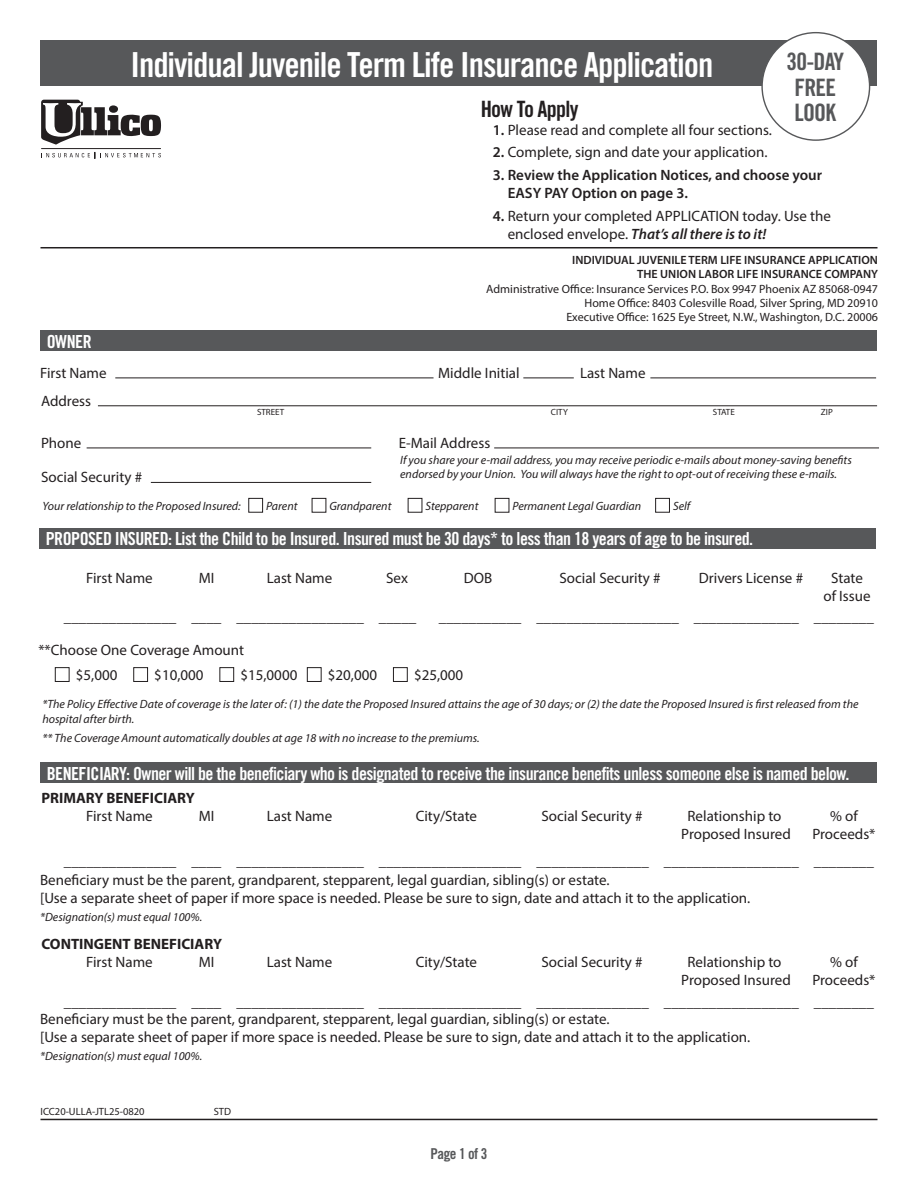
<style>
.page{position:relative;width:918px;height:1188px;background:#fff}
.page>*{position:absolute;margin:0;border:0;box-sizing:border-box;transform-origin:0 0}
.t1{font:34.5px "Trade Gothic Bold Cond Twenty";letter-spacing:-.03em;color:#fff}
.t2{font:24px/25.5px "Trade Gothic Bold Cond Twenty";letter-spacing:-.03em;color:#57585a;text-align:center}
.t3{font:22.5px "Trade Gothic Bold Cond Twenty";letter-spacing:-.03em;color:#231f20}
.t4{font:18px "Trade Gothic Bold Cond Twenty";letter-spacing:-.03em;color:#fff}
.t5{font:15px/18px "Myriad Pro";color:#231f20}
.t6{font:600 15px/18px "Myriad Pro";color:#231f20}
.t7{font:700 15px "Myriad Pro";color:#231f20}
.t8{font:15px "Trade Gothic Bold Cond Twenty";letter-spacing:-.03em;color:#57585a}
.t9{font:italic 12px/14.4px "Myriad Pro";color:#231f20}
.t10{font:600 12px/14.4px "Myriad Pro";color:#231f20;text-align:right}
.t11{font:12px "Myriad Pro";color:#231f20}
.t12{font:10.5px "Myriad Pro";color:#231f20}
.t13{font:9px "Myriad Pro";color:#231f20}
.s1{font-weight:600}
.s2{font-weight:600;font-style:italic}
.s3{font-weight:400}
</style>
<div class="page">
<svg style="left:46px;top:152px;width:115px;height:7px"></svg>
<hr style="left:41px;top:148px;width:120px;height:1px;background:#231f20">
<svg style="left:41px;top:100px;width:120px;height:45px"></svg>
<div style="left:40px;top:40px;width:838px;height:46px;background:#57585a"></div>
<div style="left:762px;top:33px;width:108px;height:107px;background:#fff;border-radius:50%"></div>
<hr style="left:40px;top:1119px;width:838px;height:1px;background:#231f20">
<hr style="left:40px;top:247px;width:838px;height:1px;background:#231f20">
<hr style="left:115px;top:378px;width:319px;height:1px;background:#231f20">
<hr style="left:523px;top:378px;width:51px;height:1px;background:#231f20">
<hr style="left:650px;top:378px;width:226px;height:1px;background:#231f20">
<hr style="left:98px;top:405px;width:779px;height:1px;background:#231f20">
<hr style="left:87px;top:448px;width:284px;height:1px;background:#231f20">
<hr style="left:151px;top:482px;width:220px;height:1px;background:#231f20">
<div style="left:40px;top:330px;width:837px;height:21px;background:#57585a"></div>
<div style="left:39px;top:528px;width:837px;height:21px;background:#57585a"></div>
<hr style="left:494px;top:448px;width:385px;height:1px;background:#231f20">
<div style="left:248px;top:498px;width:15px;height:15px;border:1px solid #231f20"></div>
<div style="left:312px;top:498px;width:14px;height:15px;border:1px solid #231f20"></div>
<div style="left:408px;top:498px;width:14px;height:15px;border:1px solid #231f20"></div>
<div style="left:495px;top:498px;width:14px;height:15px;border:1px solid #231f20"></div>
<div style="left:655px;top:498px;width:15px;height:15px;border:1px solid #231f20"></div>
<div style="left:55px;top:667px;width:15px;height:15px;border:1px solid #231f20"></div>
<div style="left:133px;top:667px;width:15px;height:15px;border:1px solid #231f20"></div>
<div style="left:219px;top:667px;width:15px;height:15px;border:1px solid #231f20"></div>
<div style="left:307px;top:667px;width:15px;height:15px;border:1px solid #231f20"></div>
<div style="left:393px;top:667px;width:15px;height:15px;border:1px solid #231f20"></div>
<div style="left:40px;top:762px;width:837px;height:21px;background:#57585a"></div>
<p class="t1" style="left:130px;top:43px;width:584px">Individual Juvenile Term Life Insurance Application</p>
<p class="t2" style="left:786px;top:49px;width:59px">30-DAY<br>FREE<br>LOOK</p>
<p class="t3" style="left:481px;top:95px;width:99px">How To Apply</p>
<p class="t5" style="left:493px;top:121px;width:281px"><span class="s1">1.</span> Please read and complete all four sections.</p>
<p class="t5" style="left:493px;top:143px;width:276px"><span class="s1">2.</span> Complete, sign and date your application.</p>
<p class="t6" style="left:508px;top:166px;width:316px;text-indent:-15px">3. Review the Application Notices, and choose your<br>EASY PAY Option on page 3.</p>
<p class="t5" style="left:508px;top:206px;width:325px;text-indent:-15px"><span class="s1">4.</span> Return your completed APPLICATION today. Use the enclosed envelope. <span class="s2">That’s all there is to it!</span></p>
<p class="t4" style="left:47px;top:330px;width:46px">OWNER</p>
<p class="t10" style="left:486px;top:252px;width:393px">INDIVIDUAL JUVENILE TERM LIFE INSURANCE APPLICATION<br>THE UNION LABOR LIFE INSURANCE COMPANY<br><span class="s3">Administrative Office: Insurance Services P.O. Box 9947 Phoenix AZ 85068-0947</span></p>
<p class="t11" style="left:585px;top:296px;width:295px">Home Office: 8403 Colesville Road, Silver Spring, MD 20910</p>
<p class="t11" style="left:566px;top:310px;width:313px">Executive Office: 1625 Eye Street, N.W., Washington, D.C. 20006</p>
<p class="t5" style="left:40px;top:363px;width:68px">First Name</p>
<p class="t5" style="left:438px;top:363px;width:83px">Middle Initial</p>
<p class="t5" style="left:580px;top:363px;width:67px">Last Name</p>
<p class="t13" style="left:257px;top:407px;width:29px">STREET</p>
<p class="t13" style="left:551px;top:407px;width:18px">CITY</p>
<p class="t13" style="left:713px;top:407px;width:23px">STATE</p>
<p class="t13" style="left:821px;top:407px;width:13px">ZIP</p>
<p class="t5" style="left:41px;top:392px;width:52px">Address</p>
<p class="t5" style="left:41px;top:434px;width:42px">Phone</p>
<p class="t5" style="left:41px;top:468px;width:103px">Social Security #</p>
<p class="t5" style="left:399px;top:434px;width:93px">E-Mail Address</p>
<p class="t9" style="left:400px;top:452px;width:453px">If you share your e-mail address, you may receive periodic e-mails about money-saving benefits endorsed by your Union. You will always have the right to opt-out of receiving these e-mails.</p>
<p class="t9" style="left:42px;top:499px;width:200px">Your relationship to the Proposed Insured:</p>
<p class="t9" style="left:266px;top:499px;width:33px">Parent</p>
<p class="t9" style="left:329px;top:499px;width:63px">Grandparent</p>
<p class="t9" style="left:426px;top:499px;width:54px">Stepparent</p>
<p class="t9" style="left:513px;top:499px;width:130px">Permanent Legal Guardian</p>
<p class="t9" style="left:673px;top:499px;width:19px">Self</p>
<p class="t4" style="left:46px;top:528px;width:709px">PROPOSED INSURED: List the Child to be Insured. Insured must be 30 days* to less than 18 years of age to be insured.</p>
<p class="t5" style="left:86px;top:568px;width:68px">First Name</p>
<p class="t5" style="left:199px;top:568px;width:17px">MI</p>
<p class="t5" style="left:267px;top:568px;width:67px">Last Name</p>
<p class="t5" style="left:386px;top:568px;width:23px">Sex</p>
<p class="t5" style="left:464px;top:568px;width:30px">DOB</p>
<p class="t5" style="left:559px;top:568px;width:103px">Social Security #</p>
<p class="t5" style="left:699px;top:568px;width:106px">Drivers License #</p>
<p class="t5" style="left:823px;top:568px;width:49px;text-align:center">State of Issue</p>
<p class="t5" style="left:64px;top:608px;width:354px">_______________ ____ _________________ _____</p>
<p class="t5" style="left:439px;top:608px;width:436px">___________ ___________________ ______________ ________</p>
<p class="t5" style="left:38px;top:641px;width:207px">**Choose One Coverage Amount</p>
<p class="t5" style="left:76px;top:665px;width:43px">$5,000</p>
<p class="t5" style="left:154px;top:665px;width:51px">$10,000</p>
<p class="t5" style="left:240px;top:665px;width:58px">$15,0000</p>
<p class="t5" style="left:328px;top:665px;width:51px">$20,000</p>
<p class="t5" style="left:414px;top:665px;width:51px">$25,000</p>
<p class="t9" style="left:42px;top:697px;width:818px">*The Policy Effective Date of coverage is the later of: (1) the date the Proposed Insured attains the age of 30 days; or (2) the date the Proposed Insured is first released from the hospital after birth.</p>
<p class="t9" style="left:42px;top:730px;width:439px">** The Coverage Amount automatically doubles at age 18 with no increase to the premiums.</p>
<p class="t4" style="left:47px;top:762px;width:804px">BENEFICIARY: Owner will be the beneficiary who is designated to receive the insurance benefits unless someone else is named below.</p>
<p class="t5" style="left:86px;top:806px;width:68px">First Name</p>
<p class="t5" style="left:199px;top:806px;width:17px">MI</p>
<p class="t5" style="left:267px;top:806px;width:67px">Last Name</p>
<p class="t5" style="left:416px;top:806px;width:63px">City/State</p>
<p class="t5" style="left:541px;top:806px;width:103px">Social Security #</p>
<p class="t5" style="left:688px;top:806px;width:95px">Relationship to</p>
<p class="t5" style="left:830px;top:806px;width:29px">% of</p>
<p class="t5" style="left:681px;top:824px;width:111px">Proposed Insured</p>
<p class="t5" style="left:812px;top:824px;width:65px">Proceeds*</p>
<p class="t7" style="left:41px;top:788px;width:155px">PRIMARY BENEFICIARY</p>
<p class="t5" style="left:64px;top:852px;width:811px">_______________ ____ _________________ ___________________ _______________ __________________ ________</p>
<p class="t5" style="left:40px;top:871px;width:571px">Beneficiary must be the parent, grandparent, stepparent, legal guardian, sibling(s) or estate.</p>
<p class="t5" style="left:40px;top:889px;width:712px">[Use a separate sheet of paper if more space is needed. Please be sure to sign, date and attach it to the application.</p>
<p class="t9" style="left:40px;top:910px;width:164px">*Designation(s) must equal 100%.</p>
<p class="t7" style="left:41px;top:934px;width:182px">CONTINGENT BENEFICIARY</p>
<p class="t5" style="left:86px;top:953px;width:68px">First Name</p>
<p class="t5" style="left:199px;top:953px;width:17px">MI</p>
<p class="t5" style="left:267px;top:953px;width:67px">Last Name</p>
<p class="t5" style="left:416px;top:953px;width:63px">City/State</p>
<p class="t5" style="left:541px;top:953px;width:103px">Social Security #</p>
<p class="t5" style="left:688px;top:953px;width:95px">Relationship to</p>
<p class="t5" style="left:830px;top:953px;width:29px">% of</p>
<p class="t5" style="left:681px;top:971px;width:111px">Proposed Insured</p>
<p class="t5" style="left:812px;top:971px;width:65px">Proceeds*</p>
<p class="t5" style="left:64px;top:993px;width:811px">_______________ ____ _________________ ___________________ _______________ __________________ ________</p>
<p class="t5" style="left:40px;top:1010px;width:571px">Beneficiary must be the parent, grandparent, stepparent, legal guardian, sibling(s) or estate.</p>
<p class="t5" style="left:40px;top:1028px;width:712px">[Use a separate sheet of paper if more space is needed. Please be sure to sign, date and attach it to the application.</p>
<p class="t9" style="left:40px;top:1049px;width:164px">*Designation(s) must equal 100%.</p>
<p class="t12" style="left:40px;top:1105px;width:106px">ICC20-ULLA-JTL25-0820</p>
<p class="t12" style="left:214px;top:1105px;width:19px">STD</p>
<p class="t8" style="left:430px;top:1145px;width:59px">Page 1 of 3</p>
</div>
